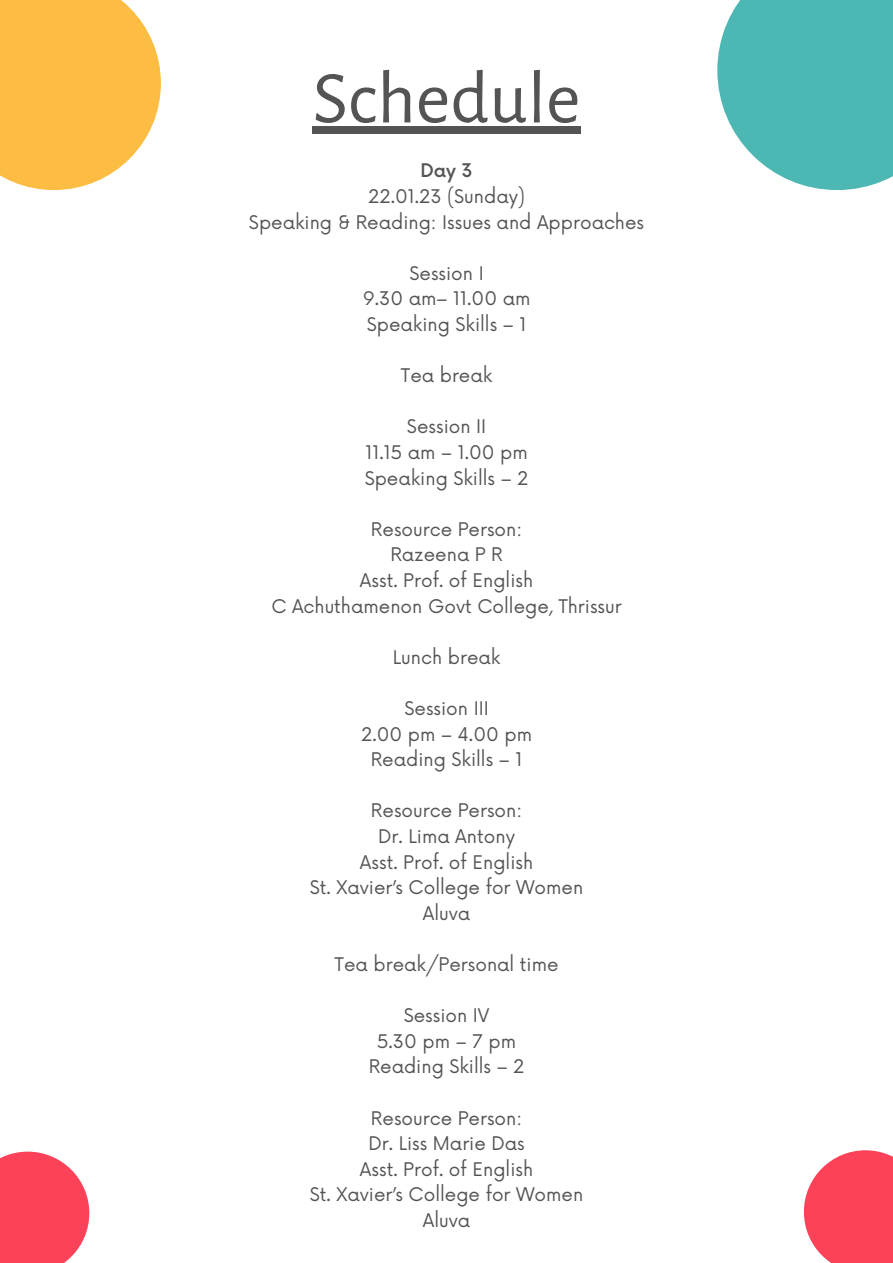
<style>
.page{position:relative;width:893px;height:1263px;background:#fff}
.page>*{position:absolute;margin:0;border:0;box-sizing:border-box;transform-origin:0 0}
.t1{font:75px "Alegreya Sans";color:#545454}
.t2{font:18.38px/25.6px "Now";color:#545454;text-align:center}
.t3{font:500 18.38px "Now";color:#545454}
</style>
<div class="page">
<div style="left:0;top:1151px;width:89px;height:112px;background:#fc4258"></div>
<div style="left:717px;top:0;width:176px;height:190px;background:#4db8b3"></div>
<svg style="left:0;top:0;width:161px;height:190px;background:#fcc456"></svg>
<div style="left:804px;top:1150px;width:89px;height:113px;background:#fc4258"></div>
<div style="left:312px;top:126px;width:268px;height:8px;background:#545454"></div>
<h1 class="t1" style="left:312px;top:62px;width:270px">Schedule</h1>
<p class="t3" style="left:420px;top:161px;width:54px">Day 3</p>
<p class="t2" style="left:249px;top:184px;width:397px">22.01.23 (Sunday)<br>Speaking &amp; Reading: Issues and Approaches</p>
<p class="t2" style="left:363px;top:261px;width:169px">Session I<br>9.30 am– 11.00 am<br>Speaking Skills – 1</p>
<p class="t2" style="left:401px;top:364px;width:93px">Tea break</p>
<p class="t2" style="left:365px;top:415px;width:165px">Session II<br>11.15 am – 1.00 pm<br>Speaking Skills – 2</p>
<p class="t2" style="left:271px;top:517px;width:352px">Resource Person:<br>Razeena P R<br>Asst. Prof. of English<br>C Achuthamenon Govt College, Thrissur</p>
<p class="t2" style="left:393px;top:645px;width:109px">Lunch break</p>
<p class="t2" style="left:361px;top:696px;width:172px">Session III<br>2.00 pm – 4.00 pm<br>Reading Skills – 1</p>
<p class="t2" style="left:310px;top:799px;width:275px">Resource Person:<br>Dr. Lima Antony<br>Asst. Prof. of English<br>St. Xavier’s College for Women<br>Aluva</p>
<p class="t2" style="left:334px;top:952px;width:225px">Tea break/Personal time</p>
<p class="t2" style="left:369px;top:1004px;width:157px">Session IV<br>5.30 pm – 7 pm<br>Reading Skills – 2</p>
<p class="t2" style="left:310px;top:1106px;width:275px">Resource Person:<br>Dr. Liss Marie Das<br>Asst. Prof. of English<br>St. Xavier’s College for Women<br>Aluva</p>
</div>
